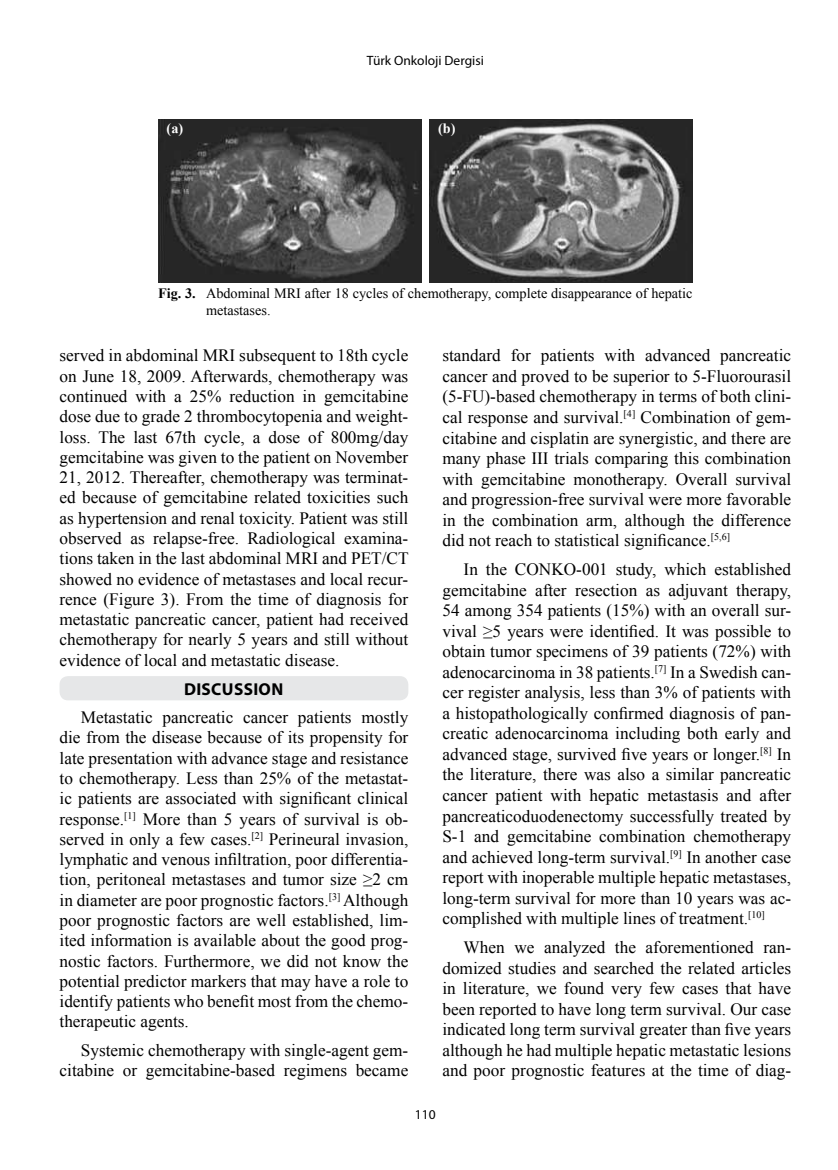
<style>
.page{position:relative;width:838px;height:1170px;background:#fff}
.page>*{position:absolute;margin:0;border:0;box-sizing:border-box;transform-origin:0 0}
.t1{font:17.25px/20.5px "Times New Roman";color:#000;text-align:justify}
.t2{font:700 17.25px "Myriad Pro";letter-spacing:.02em;color:#000}
.t3{font:14.25px/16.5px "Times New Roman";color:#000}
.t4{font:700 14.25px "Times New Roman";color:#fff}
.t5{font:13.5px "Myriad Pro";color:#000}
.s1{font-weight:700}
</style>
<div class="page">
<div style="left:60px;top:676px;width:348px;height:24px;background:#e6e7e8;border-radius:9px"></div>
<img style="left:158px;top:119px;width:263px;height:163px">
<img style="left:429px;top:119px;width:263px;height:163px">
<p class="t5" style="left:367px;top:53px;width:118px">Türk Onkoloji Dergisi</p>
<p class="t4" style="left:167px;top:119px;width:18px">(a)</p>
<p class="t4" style="left:438px;top:119px;width:19px">(b)</p>
<p class="t3" style="left:206px;top:285px;width:488px;text-indent:-48px"><span class="s1">Fig. 3.</span> Abdominal MRI after 18 cycles of chemotherapy, complete disappearance of hepatic metastases.</p>
<p class="t1" style="left:60px;top:345px;width:350px">served in abdominal MRI subsequent to 18th cycle on June 18, 2009. Afterwards, chemotherapy was continued with a 25% reduction in gemcitabine dose due to grade 2 thrombocytopenia and weight&shy;loss. The last 67th cycle, a dose of 800mg/day gemcitabine was given to the patient on November 21, 2012. Thereafter, chemotherapy was terminat&shy;ed because of gemcitabine related toxicities such as hypertension and renal toxicity. Patient was still observed as relapse-free. Radiological examina&shy;tions taken in the last abdominal MRI and PET/CT showed no evidence of metastases and local recur&shy;rence (Figure 3). From the time of diagnosis for metastatic pancreatic cancer, patient had received chemotherapy for nearly 5 years and still without evidence of local and metastatic disease.</p>
<p class="t2" style="left:184px;top:677px;width:49px">DISCUSS</p>
<p class="t2" style="left:253px;top:677px;width:31px">ION</p>
<p class="t1" style="left:60px;top:707px;width:350px;text-indent:21px">Metastatic pancreatic cancer patients mostly die from the disease because of its propensity for late presentation with advance stage and resistance to chemotherapy. Less than 25% of the metastat&shy;ic patients are associated with significant clinical response.<sup>[1]</sup> More than 5 years of survival is ob&shy;served in only a few cases.<sup>[2]</sup> Perineural invasion, lymphatic and venous infiltration, poor differentia&shy;tion, peritoneal metastases and tumor size ≥2 cm in diameter are poor prognostic factors.<sup>[3]</sup> Although poor prognostic factors are well established, lim&shy;ited information is available about the good prog&shy;nostic factors. Furthermore, we did not know the potential predictor markers that may have a role to identify patients who benefit most from the chemo&shy;therapeutic agents.</p>
<p class="t1" style="left:60px;top:1039px;width:350px;text-align:right">Systemic chemotherapy with single-agent gem&shy;citabine or gemcitabine-based regimens became</p>
<p class="t1" style="left:442px;top:345px;width:350px">standard for patients with advanced pancreatic cancer and proved to be superior to 5-Fluorourasil (5-FU)-based chemotherapy in terms of both clini&shy;cal response and survival.<sup>[4]</sup> Combination of gem&shy;citabine and cisplatin are synergistic, and there are many phase III trials comparing this combination with gemcitabine monotherapy. Overall survival and progression-free survival were more favorable in the combination arm, although the difference did not reach to statistical significance.<sup>[5,6]</sup></p>
<p class="t1" style="left:442px;top:559px;width:350px;text-indent:21px">In the CONKO-001 study, which established gemcitabine after resection as adjuvant therapy, 54 among 354 patients (15%) with an overall sur&shy;vival ≥5 years were identified. It was possible to obtain tumor specimens of 39 patients (72%) with adenocarcinoma in 38 patients.<sup>[7]</sup> In a Swedish can&shy;cer register analysis, less than 3% of patients with a histopathologically confirmed diagnosis of pan&shy;creatic adenocarcinoma including both early and advanced stage, survived five years or longer.<sup>[8]</sup> In the literature, there was also a similar pancreatic cancer patient with hepatic metastasis and after pancreaticoduodenectomy successfully treated by S-1 and gemcitabine combination chemotherapy and achieved long-term survival.<sup>[9]</sup> In another case report with inoperable multiple hepatic metastases, long-term survival for more than 10 years was ac&shy;complished with multiple lines of treatment.<sup>[10]</sup></p>
<p class="t1" style="left:442px;top:936px;width:350px;text-indent:21px">When we analyzed the aforementioned ran&shy;domized studies and searched the related articles in literature, we found very few cases that have been reported to have long term survival. Our case indicated long term survival greater than five years although he had multiple hepatic metastatic lesions and poor prognostic features at the time of diag-</p>
<p class="t5" style="left:415px;top:1105px;width:22px">110</p>
</div>
